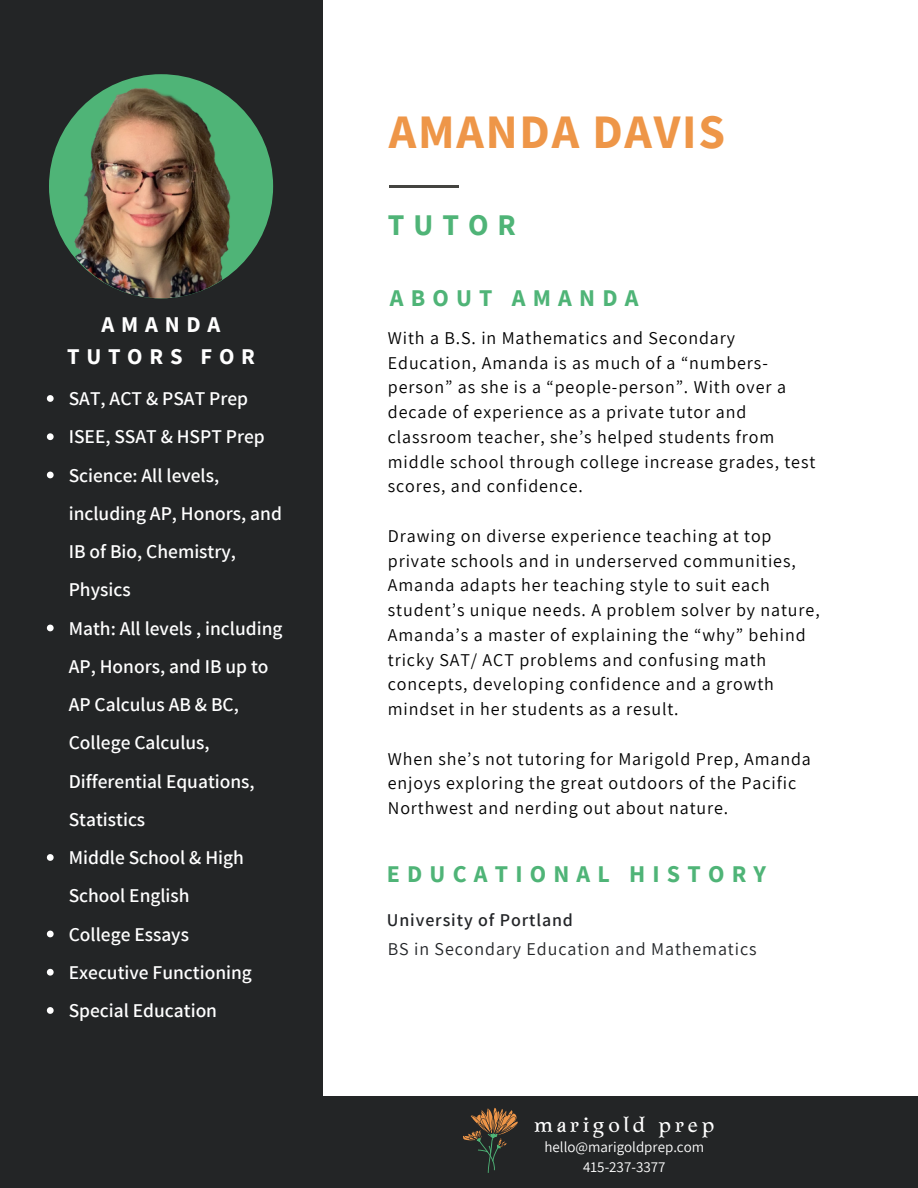
<style>
.page{position:relative;width:918px;height:1188px;background:#fff}
.page>*{position:absolute;margin:0;border:0;box-sizing:border-box;transform-origin:0 0}
.t1{font:700 48px "Source Sans Pro";letter-spacing:.035em;color:#ee9648}
.t2{font:700 30px "Source Sans Pro";letter-spacing:.3em;color:#4fb477}
.t3{font:700 24px "Source Sans Pro";letter-spacing:.3em;color:#4fb477}
.t4{font:700 22.5px/31.5px "Source Sans Pro";letter-spacing:.3em;color:#fff;text-align:center}
.t5{font:21.75px "Zenaida";letter-spacing:.15em;color:#fff}
.t6{font:600 19.5px/38.2px "Assistant";color:#fff}
.t7{font:18px/24.8px "Assistant";letter-spacing:.05em;color:#000}
.t8{font:18px "Assistant";letter-spacing:.05em;color:#232528}
.t9{font:600 18px "Assistant";letter-spacing:.05em;color:#232528}
.t10{font:15px "Assistant";color:#fff}
</style>
<div class="page">
<div style="left:0;top:0;width:322px;height:1188px;background:#232526"></div>
<hr style="left:390px;top:186px;width:69px;height:1px;background:#444440">
<svg style="left:49px;top:74px;width:224px;height:224px;background:#4caa71"></svg>
<img style="left:51px;top:79px;width:220px;height:219px;border-radius:50%">
<svg style="left:47px;top:395px;width:7px;height:7px"></svg>
<svg style="left:47px;top:433px;width:7px;height:7px"></svg>
<svg style="left:47px;top:472px;width:7px;height:6px"></svg>
<svg style="left:47px;top:625px;width:7px;height:6px"></svg>
<svg style="left:47px;top:854px;width:7px;height:7px"></svg>
<svg style="left:47px;top:931px;width:7px;height:6px"></svg>
<svg style="left:47px;top:969px;width:7px;height:7px"></svg>
<svg style="left:47px;top:1007px;width:7px;height:7px"></svg>
<div style="left:314px;top:1096px;width:604px;height:92px;background:#232526"></div>
<svg style="left:463px;top:1108px;width:55px;height:65px"></svg>
<h6 class="t4" style="left:67px;top:309px;width:189px">AMANDA<br>TUTORS FOR</h6>
<p class="t6" style="left:69px;top:379px;width:181px">SAT, ACT &amp; PSAT Prep</p>
<p class="t6" style="left:69px;top:417px;width:198px">ISEE, SSAT &amp; HSPT Prep</p>
<p class="t6" style="left:69px;top:455px;width:215px">Science: All levels, including AP, Honors, and<br>IB of Bio, Chemistry,<br>Physics</p>
<p class="t6" style="left:69px;top:608px;width:215px">Math: All levels , including<br>AP, Honors, and IB up to<br>AP Calculus AB &amp; BC,<br>College Calculus,<br>Differential Equations,<br>Statistics</p>
<h1 class="t6" style="left:69px;top:838px;width:177px">Middle School &amp; High<br>School English</h1>
<h2 class="t6" style="left:69px;top:914px;width:122px">College Essays</h2>
<h3 class="t6" style="left:69px;top:953px;width:185px">Executive Functioning</h3>
<h6 class="t6" style="left:69px;top:991px;width:150px">Special Education</h6>
<p class="t1" style="left:389px;top:101px;width:338px">AMANDA DAVIS</p>
<h6 class="t2" style="left:388px;top:206px;width:130px">TUTOR</h6>
<h3 class="t3" style="left:390px;top:283px;width:250px">ABOUT AMANDA</h3>
<p class="t7" style="left:388px;top:325px;width:429px">With a B.S. in Mathematics and Secondary Education, Amanda is as much of a “numbers&shy;person” as she is a “people-person”. With over a decade of experience as a private tutor and classroom teacher, she’s helped students from middle school through college increase grades, test scores, and confidence.</p>
<p class="t7" style="left:388px;top:523px;width:433px">Drawing on diverse experience teaching at top private schools and in underserved communities, Amanda adapts her teaching style to suit each student’s unique needs. A problem solver by nature, Amanda’s a master of explaining the “why” behind tricky SAT/ ACT problems and confusing math concepts, developing confidence and a growth mindset in her students as a result.</p>
<p class="t7" style="left:388px;top:746px;width:425px">When she’s not tutoring for Marigold Prep, Amanda enjoys exploring the great outdoors of the Pacific<br>Northwest and nerding out about nature.</p>
<h3 class="t3" style="left:387px;top:858px;width:381px">EDUCATIONAL HISTORY</h3>
<h5 class="t9" style="left:387px;top:908px;width:188px">University of Portland</h5>
<h6 class="t8" style="left:388px;top:937px;width:370px">BS in Secondary Education and Mathematics</h6>
<h4 class="t5" style="left:534px;top:1111px;width:182px">marigold prep</h4>
<p class="t10" style="left:544px;top:1137px;width:161px">hello@marigoldprep.com</p>
<p class="t10" style="left:583px;top:1157px;width:84px">415-237-3377</p>
</div>
